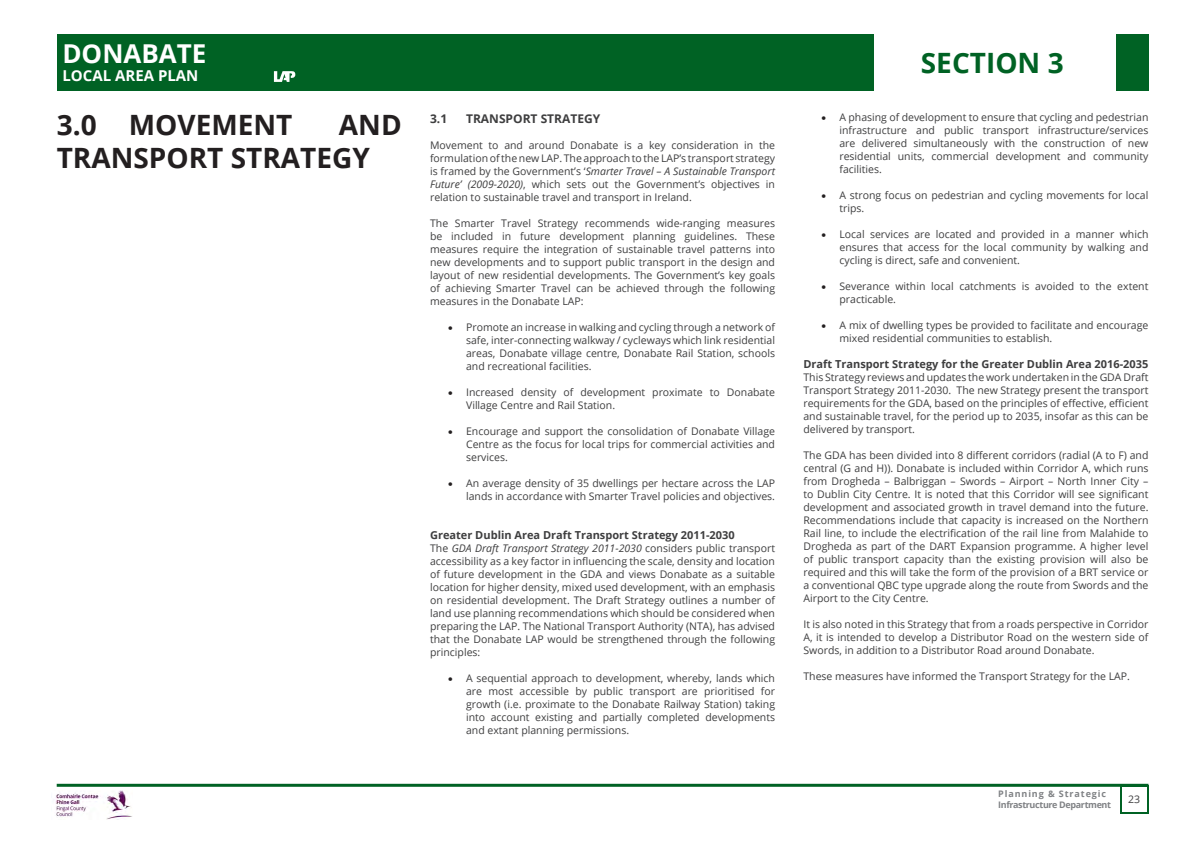
<style>
.page{position:relative;width:1191px;height:842px;background:#fff}
.page>*{position:absolute;margin:0;border:0;box-sizing:border-box;transform-origin:0 0}
.t1{font:700 28px/33.6px "Open Sans";color:#231f20}
.t2{font:700 28px "Open Sans";color:#006224}
.t3{font:700 26px "Open Sans";color:#fff}
.t4{font:700 15px "Open Sans";color:#fff}
.t5{font:700 12px "Open Sans";color:#3e3e3f}
.t6{font:700 11px "Open Sans";color:#3e3e3f}
.t7{font:10.5px/13px "Open Sans";color:#3e3e3f;text-align:justify}
.t8{font:700 9px/10.8px "Open Sans";letter-spacing:-.04em;color:#808285}
.s1{font-style:italic}
.s2{color:#231f20}
</style>
<div class="page">
<div style="left:57px;top:34px;width:1091px;height:57px;background:#006224"></div>
<div style="left:874px;top:33px;width:241px;height:59px;background:#fff"></div>
<hr style="left:57px;top:784px;width:1091px;height:3px;background:#006224">
<img style="left:55px;top:791px;width:77px;height:28px">
<svg style="left:274px;top:71px;width:21px;height:11px"></svg>
<div style="left:1120px;top:785px;width:28px;height:29px;background:linear-gradient(to right,#fff,#fff)"></div>
<div style="left:1122px;top:787px;width:24px;height:24px;background:#fff"></div>
<h2 class="t3" style="left:62px;top:36px;width:146px">DONABATE</h2>
<h3 class="t4" style="left:62px;top:65px;width:138px">LOCAL AREA PLAN</h3>
<p class="t1" style="left:57px;top:107px;width:346px;text-indent:282px">AND<br>TRANSPORT STRATEGY</p>
<p class="t5" style="left:430px;top:110px;width:19px">3.1</p>
<p class="t5" style="left:466px;top:110px;width:136px">TRANSPORT STRATEGY</p>
<p class="t1" style="left:57px;top:107px;width:237px">3.0 MOVEMENT</p>
<p class="t7" style="left:430px;top:138px;width:346px">Movement to and around Donabate is a key consideration in the formulation of the new LAP. The approach to the LAP’s transport strategy is framed by the Government’s ‘<span class="s1">Smarter Travel – A Sustainable Transport Future’ (2009-2020)</span>, which sets out the Government’s objectives in relation to sustainable travel and transport in Ireland.</p>
<p class="t7" style="left:430px;top:216px;width:346px">The Smarter Travel Strategy recommends wide-ranging measures be included in future development planning guidelines. These measures require the integration of sustainable travel patterns into new developments and to support public transport in the design and layout of new residential developments. The Government’s key goals of achieving Smarter Travel can be achieved through the following measures in the Donabate LAP:</p>
<p class="t7" style="left:466px;top:320px;width:310px;text-indent:-18px"><span class="s2">•</span> Promote an increase in walking and cycling through a network of safe, inter-connecting walkway / cycleways which link residential areas, Donabate village centre, Donabate Rail Station, schools and recreational facilities.</p>
<p class="t7" style="left:466px;top:385px;width:310px;text-indent:-18px"><span class="s2">•</span> Increased density of development proximate to Donabate<br>Village Centre and Rail Station.</p>
<p class="t7" style="left:466px;top:424px;width:310px;text-indent:-18px"><span class="s2">•</span> Encourage and support the consolidation of Donabate Village Centre as the focus for local trips for commercial activities and services.</p>
<p class="t7" style="left:448px;top:476px;width:328px;text-align:right"><span class="s2">•</span> An average density of 35 dwellings per hectare across the LAP lands in accordance with Smarter Travel policies and objectives.</p>
<p class="t6" style="left:430px;top:527px;width:306px">Greater Dublin Area Draft Transport Strategy 2011-2030</p>
<p class="t7" style="left:430px;top:541px;width:346px">The <span class="s1">GDA Draft Transport Strategy 2011-2030</span> considers public transport accessibility as a key factor in influencing the scale, density and location of future development in the GDA and views Donabate as a suitable location for higher density, mixed used development, with an emphasis on residential development. The Draft Strategy outlines a number of land use planning recommendations which should be considered when preparing the LAP. The National Transport Authority (NTA), has advised that the Donabate LAP would be strengthened through the following principles:</p>
<p class="t7" style="left:466px;top:671px;width:310px;text-indent:-18px"><span class="s2">•</span> A sequential approach to development, whereby, lands which are most accessible by public transport are prioritised for growth (i.e. proximate to the Donabate Railway Station) taking into account existing and partially completed developments and extant planning permissions.</p>
<p class="t2" style="left:921px;top:43px;width:144px">SECTION 3</p>
<p class="t7" style="left:839px;top:111px;width:310px;text-indent:-18px"><span class="s2">•</span> A phasing of development to ensure that cycling and pedestrian infrastructure and public transport infrastructure/services are delivered simultaneously with the construction of new residential units, commercial development and community facilities.</p>
<p class="t7" style="left:839px;top:189px;width:310px;text-indent:-18px"><span class="s2">•</span> A strong focus on pedestrian and cycling movements for local trips.</p>
<p class="t7" style="left:839px;top:228px;width:310px;text-indent:-18px"><span class="s2">•</span> Local services are located and provided in a manner which ensures that access for the local community by walking and cycling is direct, safe and convenient.</p>
<p class="t7" style="left:839px;top:280px;width:310px;text-indent:-18px"><span class="s2">•</span> Severance within local catchments is avoided to the extent practicable.</p>
<p class="t7" style="left:839px;top:319px;width:310px;text-indent:-18px"><span class="s2">•</span> A mix of dwelling types be provided to facilitate and encourage mixed residential communities to establish.</p>
<p class="t6" style="left:803px;top:357px;width:346px">Draft Transport Strategy for the Greater Dublin Area 2016-2035</p>
<p class="t7" style="left:803px;top:371px;width:346px">This Strategy reviews and updates the work undertaken in the GDA Draft Transport Strategy 2011-2030. The new Strategy present the transport requirements for the GDA, based on the principles of effective, efficient and sustainable travel, for the period up to 2035, insofar as this can be delivered by transport.</p>
<p class="t7" style="left:803px;top:449px;width:346px">The GDA has been divided into 8 different corridors (radial (A to F) and central (G and H)). Donabate is included within Corridor A, which runs from Drogheda – Balbriggan – Swords – Airport – North Inner City – to Dublin City Centre. It is noted that this Corridor will see significant development and associated growth in travel demand into the future.<br>Recommendations include that capacity is increased on the Northern Rail line, to include the electrification of the rail line from Malahide to Drogheda as part of the DART Expansion programme. A higher level of public transport capacity than the existing provision will also be required and this will take the form of the provision of a BRT service or a conventional QBC type upgrade along the route from Swords and the Airport to the City Centre.</p>
<p class="t7" style="left:803px;top:618px;width:346px">It is also noted in this Strategy that from a roads perspective in Corridor A, it is intended to develop a Distributor Road on the western side of Swords, in addition to a Distributor Road around Donabate.</p>
<p class="t7" style="left:803px;top:670px;width:328px">These measures have informed the Transport Strategy for the LAP.</p>
<p class="t8" style="left:998px;top:788px;width:114px">Planning &amp; Strategic<br>Infrastructure Department</p>
<p class="t7" style="left:1128px;top:792px;width:14px">23</p>
</div>
